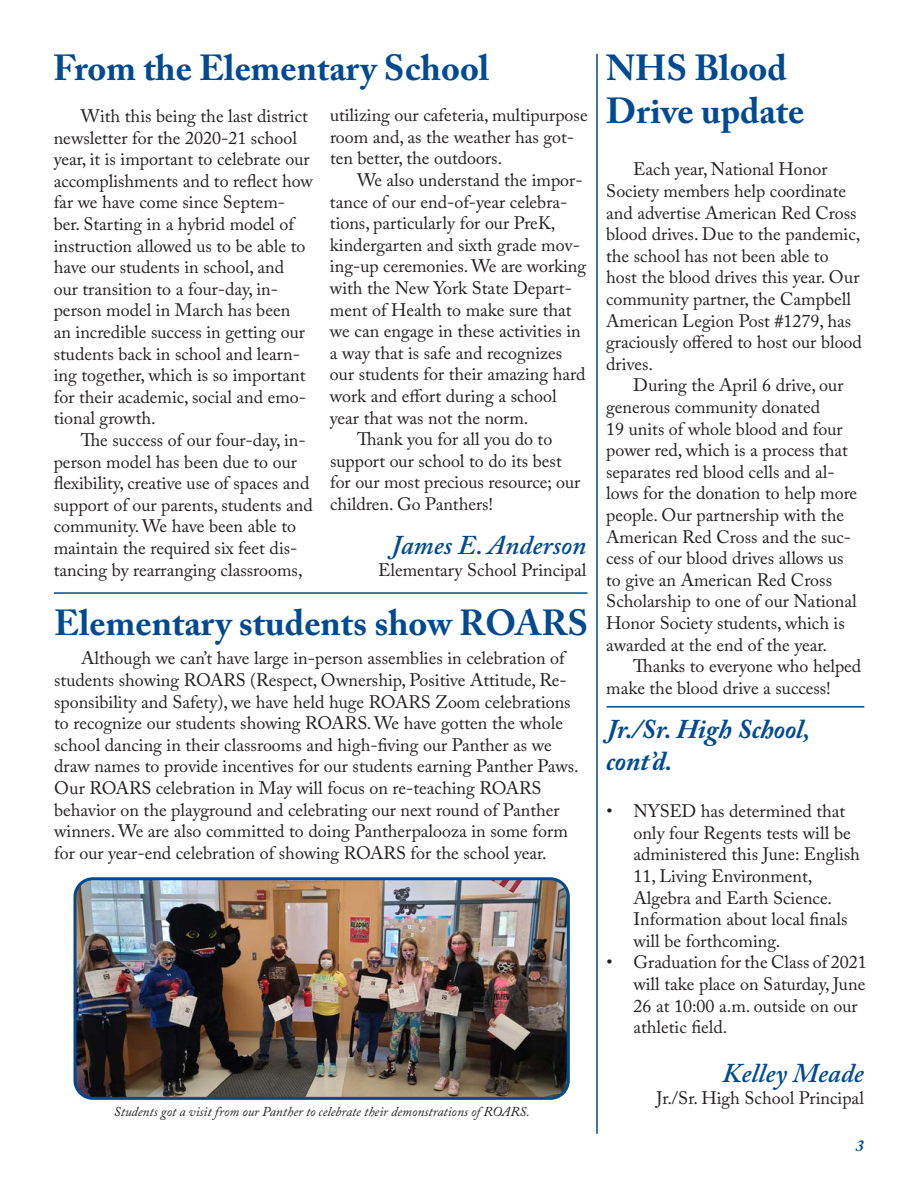
<style>
.page{position:relative;width:918px;height:1188px;background:#fff}
.page>*{position:absolute;margin:0;border:0;box-sizing:border-box;transform-origin:0 0}
.Headline{font:700 36px/43.2px "Adobe Caslon Pro";color:#014a91}
.Subhead_1{font:italic 600 27px "Adobe Caslon Pro";color:#014a91}
.Subhead_1-2{font:italic 700 27px/32.4px "Adobe Caslon Pro";color:#014a91}
.Body_text{font:18px/21.6px "Adobe Caslon Pro";color:#231f20}
.Subhead_2{font:italic 700 16.5px "Adobe Caslon Pro";color:#014a91}
.t1{font:italic 13.5px "Adobe Caslon Pro";color:#231f20}
</style>
<div class="page">
<hr style="left:607px;top:706px;width:257px;height:2px;background:#014a91">
<hr style="left:596px;top:54px;width:2px;height:1080px;background:#014a91">
<hr style="left:54px;top:592px;width:534px;height:2px;background:#014a91">
<img style="left:75px;top:881px;width:491px;height:215px">
<div style="left:74px;top:877px;width:496px;height:223px;border:3px solid #014a91;border-radius:18px"></div>
<p class="Headline" style="left:53px;top:46px;width:438px">From the Elementary School</p>
<p class="Body_text" style="left:54px;top:105px;width:261px;text-indent:27px">With this being the last district newsletter for the 2020-21 school year, it is important to celebrate our accomplishments and to reflect how far we have come since Septem&shy;ber. Starting in a hybrid model of instruction allowed us to be able to have our students in school, and</p>
<p class="Body_text" style="left:54px;top:278px;width:254px">our transition to a four-day, in&shy;person model in March has been an incredible success in getting our students back in school and learn&shy;ing together, which is so important for their academic, social and emo&shy;tional growth.</p>
<p class="Body_text" style="left:54px;top:429px;width:260px;text-indent:27px">The success of our four-day, in&shy;person model has been due to our flexibility, creative use of spaces and support of our parents, students and community. We have been able to maintain the required six feet dis&shy;tancing by rearranging classrooms,</p>
<p class="Body_text" style="left:330px;top:104px;width:259px">utilizing our cafeteria, multipurpose room and, as the weather has got&shy;ten better, the outdoors.</p>
<p class="Body_text" style="left:330px;top:169px;width:258px;text-indent:27px">We also understand the impor&shy;tance of our end-of-year celebra&shy;tions, particularly for our PreK, kindergarten and sixth grade mov&shy;ing-up ceremonies. We are working with the New York State Depart&shy;ment of Health to make sure that we can engage in these activities in a way that is safe and recognizes our students for their amazing hard work and effort during a school year that was not the norm.</p>
<p class="Body_text" style="left:330px;top:428px;width:252px;text-indent:27px">Thank you for all you do to support our school to do its best for our most precious resource; our children. Go Panthers!</p>
<p class="Subhead_1" style="left:391px;top:529px;width:197px">James E. Anderson</p>
<p class="Body_text" style="left:378px;top:559px;width:210px">Elementary School Principal</p>
<p class="Headline" style="left:54px;top:601px;width:536px">Elementary students show ROARS</p>
<p class="Body_text" style="left:54px;top:647px;width:526px;text-indent:27px">Although we can’t have large in-person assemblies in celebration of students showing ROARS (Respect, Ownership, Positive Attitude, Re&shy;sponsibility and Safety), we have held huge ROARS Zoom celebrations to recognize our students showing ROARS. We have gotten the whole school dancing in their classrooms and high-fiving our Panther as we draw names to provide incentives for our students earning Panther Paws.<br>Our ROARS celebration in May will focus on re-teaching ROARS behavior on the playground and celebrating our next round of Panther winners. We are also committed to doing Pantherpalooza in some form for our year-end celebration of showing ROARS for the school year.</p>
<p class="t1" style="left:114px;top:1103px;width:417px">Students got a visit from our Panther to celebrate their demonstrations of ROARS.</p>
<p class="Headline" style="left:606px;top:46px;width:200px">NHS Blood<br>Drive update</p>
<p class="Body_text" style="left:606px;top:158px;width:257px;text-indent:27px">Each year, National Honor<br>Society members help coordinate and advertise American Red Cross blood drives. Due to the pandemic, the school has not been able to host the blood drives this year. Our community partner, the Campbell<br>American Legion Post #1279, has graciously offered to host our blood drives.</p>
<p class="Body_text" style="left:606px;top:374px;width:253px;text-indent:27px">During the April 6 drive, our generous community donated<br>19 units of whole blood and four power red, which is a process that separates red blood cells and al&shy;lows for the donation to help more people. Our partnership with the<br>American Red Cross and the suc&shy;cess of our blood drives allows us to give an American Red Cross<br>Scholarship to one of our National<br>Honor Society students, which is awarded at the end of the year.</p>
<p class="Body_text" style="left:606px;top:655px;width:257px;text-indent:27px">Thanks to everyone who helped make the blood drive a success!</p>
<p class="Subhead_1-2" style="left:606px;top:712px;width:205px">Jr./Sr. High School, cont’d.</p>
<p class="Body_text" style="left:633px;top:800px;width:228px;text-indent:-27px">• NYSED has determined that only four Regents tests will be administered this June: English</p>
<p class="Body_text" style="left:633px;top:865px;width:181px">11, Living Environment,</p>
<p class="Body_text" style="left:633px;top:887px;width:216px">Algebra and Earth Science.<br>Information about local finals will be forthcoming.</p>
<p class="Body_text" style="left:633px;top:951px;width:235px;text-indent:-27px">• Graduation for the Class of 2021 will take place on Saturday, June<br>26 at 10:00 a.m. outside on our athletic field.</p>
<p class="Subhead_1" style="left:722px;top:1057px;width:143px">Kelley Meade</p>
<p class="Body_text" style="left:656px;top:1087px;width:209px">Jr./Sr. High School Principal</p>
<p class="Subhead_2" style="left:856px;top:1136px;width:10px">3</p>
</div>
